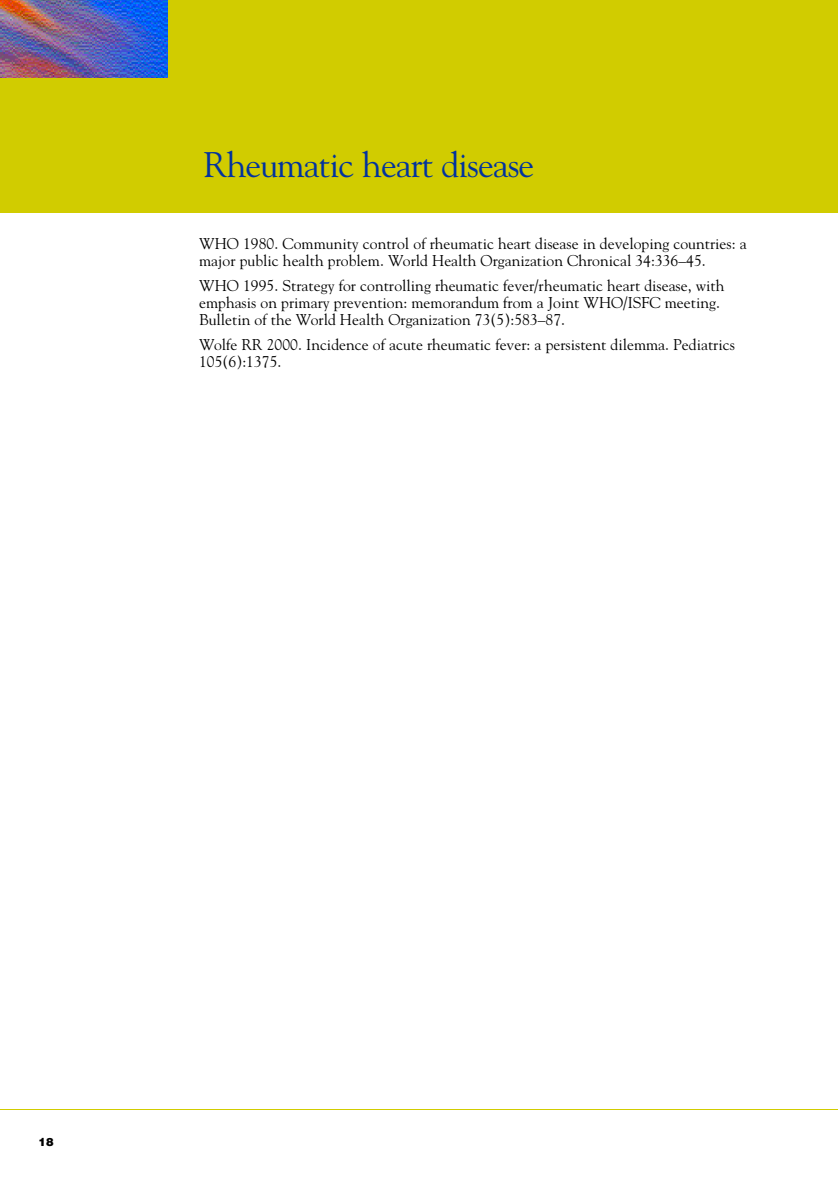
<style>
.page{position:relative;width:838px;height:1188px;background:#fff}
.page>*{position:absolute;margin:0;border:0;box-sizing:border-box;transform-origin:0 0}
.t1{font:35.35px "Goudy";letter-spacing:-.025em;color:#01329e}
.t2{font:15.58px/17px "Goudy";color:#000}
.t3{font:900 11.38px "Helvetica";color:#000}
</style>
<div class="page">
<div style="left:0;top:5px;width:838px;height:208px;background:#d1cc00"></div>
<div style="left:0;top:0;width:838px;height:77px;background:#d1cc00"></div>
<hr style="left:0;top:1109px;width:838px;height:1px;background:#d1cc00">
<img style="left:0;top:0;width:167px;height:77px">
<h1 class="t1" style="left:204px;top:151px;width:332px">Rheumatic heart disease</h1>
<p class="t2" style="left:199px;top:236px;width:549px">WHO 1980. Community control of rheumatic heart disease in developing countries: a major public health problem. World Health Organization Chronical 34:336–45.</p>
<p class="t2" style="left:199px;top:279px;width:527px">WHO 1995. Strategy for controlling rheumatic fever/rheumatic heart disease, with emphasis on primary prevention: memorandum from a Joint WHO/ISFC meeting.<br>Bulletin of the World Health Organization 73(5):583–87.</p>
<p class="t2" style="left:199px;top:337px;width:537px">Wolfe RR 2000. Incidence of acute rheumatic fever: a persistent dilemma. Pediatrics<br>105(6):1375.</p>
<p class="t3" style="left:39px;top:1138px;width:17px">18</p>
</div>
